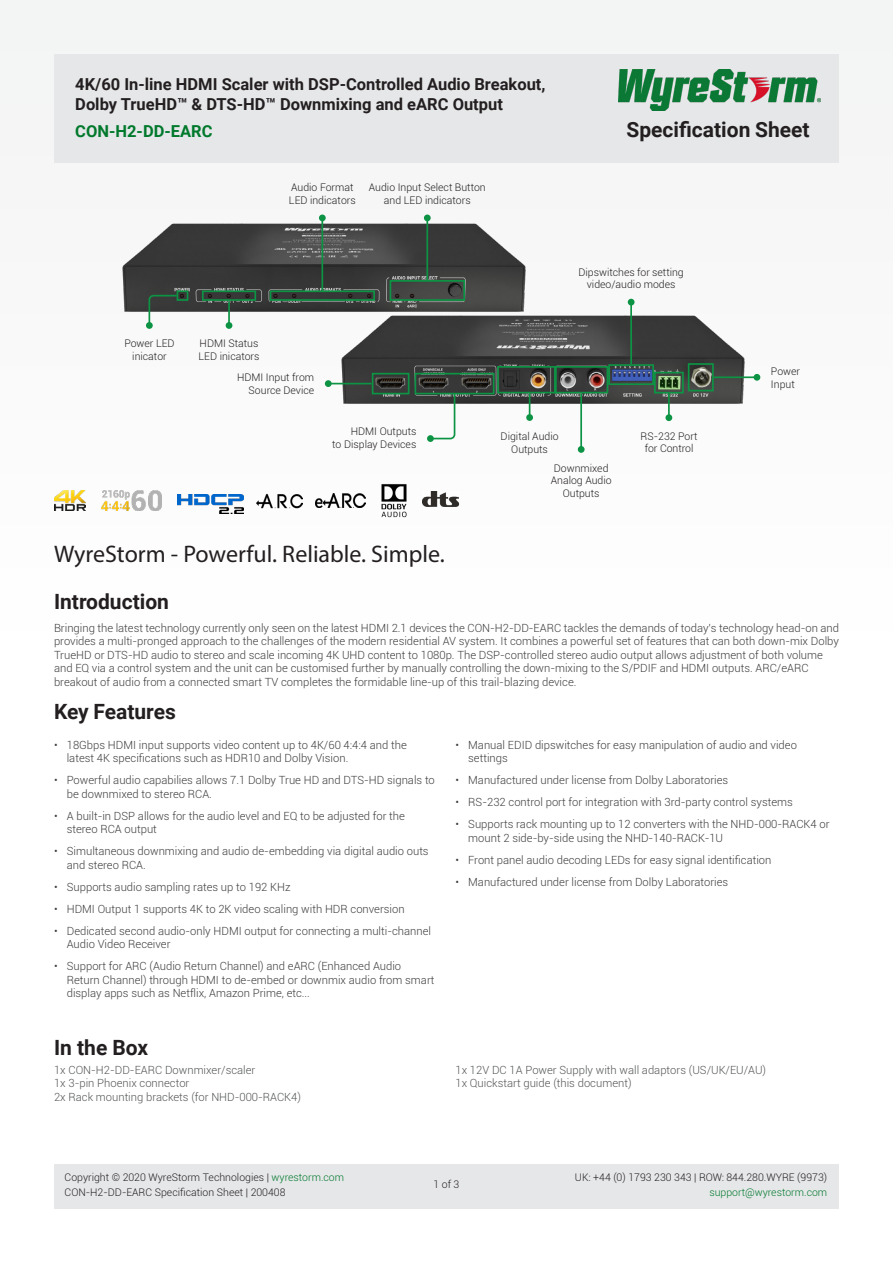
<style>
.page{position:relative;width:893px;height:1263px;background:#fff}
.page>*{position:absolute;margin:0;border:0;box-sizing:border-box;transform-origin:0 0}
.t1{font:24px "Myriad Pro";color:#231f20}
.t2{font:700 21px "Roboto";color:#231f20}
.t3{font:700 16.5px "Roboto";color:#231f20}
.t4{font:700 16.5px "Roboto";color:#00792c}
.t5{font:300 11.25px/13.5px "Roboto";color:#3e3e3f}
.t6{font:300 11.25px "Roboto";color:#545557}
.t7{font:300 10.5px/12.6px "Roboto";color:#231f20;text-align:center}
.t8{font:300 10.5px "Roboto";color:#00792c}
.s1{color:#00792c}
</style>
<div class="page">
<div style="left:54px;top:1164px;width:785px;height:45px;background:#e6e7e9"></div>
<div style="left:54px;top:54px;width:785px;height:108px;background:#e6e7e9"></div>
<img style="left:618px;top:70px;width:203px;height:40px">
<img style="left:67px;top:162px;width:514px;height:167px">
<hr style="left:228px;top:301px;width:2px;height:24px;background:#0d9344">
<div style="left:226px;top:322px;width:6px;height:7px;background:#0d9344;border-radius:50%"></div>
<svg style="left:148px;top:294px;width:30px;height:33px"></svg>
<div style="left:146px;top:322px;width:7px;height:7px;background:#0d9344;border-radius:50%"></div>
<div style="left:424px;top:215px;width:7px;height:6px;background:#0d9344;border-radius:50%"></div>
<div style="left:319px;top:215px;width:7px;height:6px;background:#0d9344;border-radius:50%"></div>
<div style="left:270px;top:290px;width:105px;height:11px;border:2px solid #0d9344"></div>
<div style="left:202px;top:290px;width:54px;height:11px;border:2px solid #0d9344"></div>
<div style="left:177px;top:290px;width:11px;height:11px;border:2px solid #0d9344"></div>
<img style="left:286px;top:219px;width:475px;height:289px">
<div style="left:688px;top:363px;width:26px;height:28px;border:2px solid #0d9344"></div>
<hr style="left:328px;top:383px;width:43px;height:1px;background:#0d9344">
<div style="left:325px;top:380px;width:7px;height:7px;background:#0d9344;border-radius:50%"></div>
<svg style="left:429px;top:394px;width:27px;height:46px"></svg>
<div style="left:427px;top:435px;width:7px;height:7px;background:#0d9344;border-radius:50%"></div>
<svg style="left:529px;top:394px;width:1px;height:20px"></svg>
<div style="left:526px;top:414px;width:7px;height:7px;background:#0d9344;border-radius:50%"></div>
<hr style="left:580px;top:393px;width:2px;height:56px;background:#0d9344">
<div style="left:578px;top:446px;width:7px;height:7px;background:#0d9344;border-radius:50%"></div>
<hr style="left:714px;top:376px;width:43px;height:2px;background:#0d9344">
<div style="left:754px;top:374px;width:6px;height:7px;background:#0d9344;border-radius:50%"></div>
<hr style="left:668px;top:394px;width:2px;height:24px;background:#0d9344">
<div style="left:665px;top:414px;width:7px;height:7px;background:#0d9344;border-radius:50%"></div>
<hr style="left:630px;top:302px;width:2px;height:62px;background:#0d9344">
<svg style="left:628px;top:299px;width:6px;height:6px"></svg>
<div style="left:372px;top:373px;width:37px;height:21px;border:2px solid #0d9344"></div>
<div style="left:415px;top:373px;width:80px;height:21px;border:2px solid #0d9344"></div>
<div style="left:554px;top:366px;width:54px;height:27px;border:2px solid #0d9344"></div>
<div style="left:497px;top:366px;width:60px;height:27px;border:2px solid #0d9344"></div>
<div style="left:654px;top:372px;width:30px;height:22px;border:2px solid #0d9344"></div>
<div style="left:608px;top:364px;width:46px;height:21px;border:2px solid #0d9344"></div>
<img style="left:177px;top:494px;width:67px;height:19px">
<img style="left:316px;top:493px;width:50px;height:14px">
<img style="left:378px;top:479px;width:32px;height:39px">
<img style="left:54px;top:490px;width:32px;height:20px">
<img style="left:101px;top:490px;width:60px;height:20px">
<img style="left:422px;top:492px;width:37px;height:15px">
<img style="left:257px;top:492px;width:46px;height:17px">
<p class="t3" style="left:75px;top:73px;width:472px">4K/60 In-line HDMI Scaler with DSP-Controlled Audio Breakout,</p>
<p class="t3" style="left:75px;top:92px;width:429px">Dolby TrueHD™ &amp; DTS-HD™ Downmixing and eARC Output</p>
<p class="t4" style="left:75px;top:120px;width:139px">CON-H2-DD-EARC</p>
<p class="t2" style="left:627px;top:115px;width:185px">Specification Sheet</p>
<p class="t7" style="left:291px;top:181px;width:64px">Audio Format</p>
<p class="t7" style="left:289px;top:194px;width:68px">LED indicators</p>
<p class="t7" style="left:369px;top:181px;width:118px">Audio Input Select Button and LED indicators</p>
<p class="t7" style="left:124px;top:337px;width:52px">Power LED</p>
<p class="t7" style="left:132px;top:350px;width:36px">inicator</p>
<p class="t7" style="left:199px;top:337px;width:63px;text-align:left">HDMI Status<br>LED inicators</p>
<p class="t7" style="left:237px;top:371px;width:79px;text-align:right">HDMI Input from<br>Source Device</p>
<p class="t7" style="left:351px;top:425px;width:67px">HDMI Outputs</p>
<p class="t7" style="left:332px;top:437px;width:86px">to Display Devices</p>
<p class="t1" style="left:54px;top:539px;width:392px">WyreStorm - Powerful. Reliable. Simple.</p>
<p class="t2" style="left:54px;top:587px;width:116px">Introduction</p>
<p class="t7" style="left:578px;top:265px;width:107px">Dipswitches for setting video/audio modes</p>
<p class="t7" style="left:501px;top:430px;width:59px">Digital Audio</p>
<p class="t7" style="left:511px;top:442px;width:38px">Outputs</p>
<p class="t7" style="left:641px;top:429px;width:58px">RS-232 Port</p>
<p class="t7" style="left:645px;top:442px;width:50px">for Control</p>
<p class="t7" style="left:551px;top:461px;width:62px;text-align:left">Downmixed<br>Analog Audio</p>
<p class="t7" style="left:563px;top:487px;width:38px">Outputs</p>
<p class="t7" style="left:771px;top:365px;width:31px">Power</p>
<p class="t7" style="left:771px;top:377px;width:25px">Input</p>
<p class="t5" style="left:54px;top:620px;width:786px">Bringing the latest technology currently only seen on the latest HDMI 2.1 devices the CON-H2-DD-EARC tackles the demands of today’s technology head-on and provides a multi-pronged approach to the challenges of the modern residential AV system. It combines a powerful set of features that can both down-mix Dolby TrueHD or DTS-HD audio to stereo and scale incoming 4K UHD content to 1080p. The DSP-controlled stereo audio output allows adjustment of both volume and EQ via a control system and the unit can be customised further by manually controlling the down-mixing to the S/PDIF and HDMI outputs. ARC/eARC breakout of audio from a connected smart TV completes the formidable line-up of this trail-blazing device.</p>
<p class="t2" style="left:54px;top:697px;width:123px">Key Features</p>
<p class="t5" style="left:67px;top:738px;width:342px;text-indent:-13px">• 18Gbps HDMI input supports video content up to 4K/60 4:4:4 and the latest 4K specifications such as HDR10 and Dolby Vision.</p>
<p class="t5" style="left:67px;top:773px;width:370px;text-indent:-13px">• Powerful audio capabilies allows 7.1 Dolby True HD and DTS-HD signals to be downmixed to stereo RCA.</p>
<p class="t5" style="left:67px;top:809px;width:340px;text-indent:-13px">• A built-in DSP allows for the audio level and EQ to be adjusted for the stereo RCA output</p>
<p class="t5" style="left:67px;top:844px;width:363px;text-indent:-13px">• Simultaneous downmixing and audio de-embedding via digital audio outs and stereo RCA.</p>
<p class="t5" style="left:54px;top:880px;width:238px">• Supports audio sampling rates up to 192 KHz</p>
<p class="t5" style="left:54px;top:902px;width:352px">• HDMI Output 1 supports 4K to 2K video scaling with HDR conversion</p>
<p class="t5" style="left:67px;top:924px;width:366px;text-indent:-13px">• Dedicated second audio-only HDMI output for connecting a multi-channel<br>Audio Video Receiver</p>
<p class="t5" style="left:67px;top:959px;width:369px;text-indent:-13px">• Support for ARC (Audio Return Channel) and eARC (Enhanced Audio<br>Return Channel) through HDMI to de-embed or downmix audio from smart display apps such as Netflix, Amazon Prime, etc...</p>
<p class="t2" style="left:54px;top:1032px;width:96px">In the Box</p>
<p class="t6" style="left:54px;top:1062px;width:203px">1x CON-H2-DD-EARC Downmixer/scaler</p>
<p class="t6" style="left:54px;top:1075px;width:137px">1x 3-pin Phoenix connector</p>
<p class="t6" style="left:54px;top:1089px;width:248px">2x Rack mounting brackets (for NHD-000-RACK4)</p>
<p class="t5" style="left:468px;top:738px;width:330px;text-indent:-13px">• Manual EDID dipswitches for easy manipulation of audio and video settings</p>
<p class="t5" style="left:455px;top:773px;width:274px">• Manufactured under license from Dolby Laboratories</p>
<p class="t5" style="left:455px;top:795px;width:339px">• RS-232 control port for integration with 3rd-party control systems</p>
<p class="t5" style="left:468px;top:817px;width:363px;text-indent:-13px">• Supports rack mounting up to 12 converters with the NHD-000-RACK4 or mount 2 side-by-side using the NHD-140-RACK-1U</p>
<p class="t5" style="left:455px;top:853px;width:317px">• Front panel audio decoding LEDs for easy signal identification</p>
<p class="t5" style="left:455px;top:875px;width:274px">• Manufactured under license from Dolby Laboratories</p>
<p class="t6" style="left:455px;top:1062px;width:312px">1x 12V DC 1A Power Supply with wall adaptors (US/UK/EU/AU)</p>
<p class="t6" style="left:455px;top:1075px;width:178px">1x Quickstart guide (this document)</p>
<p class="t7" style="left:65px;top:1170px;width:281px">Copyright © 2020 WyreStorm Technologies | <span class="s1">wyrestorm.com</span></p>
<p class="t7" style="left:65px;top:1185px;width:222px">CON-H2-DD-EARC Specification Sheet | 200408</p>
<p class="t7" style="left:433px;top:1178px;width:27px">1 of 3</p>
<p class="t7" style="left:575px;top:1170px;width:254px">UK: +44 (0) 1793 230 343 | ROW: 844.280.WYRE (9973)</p>
<p class="t8" style="left:709px;top:1185px;width:119px">support@wyrestorm.com</p>
</div>
